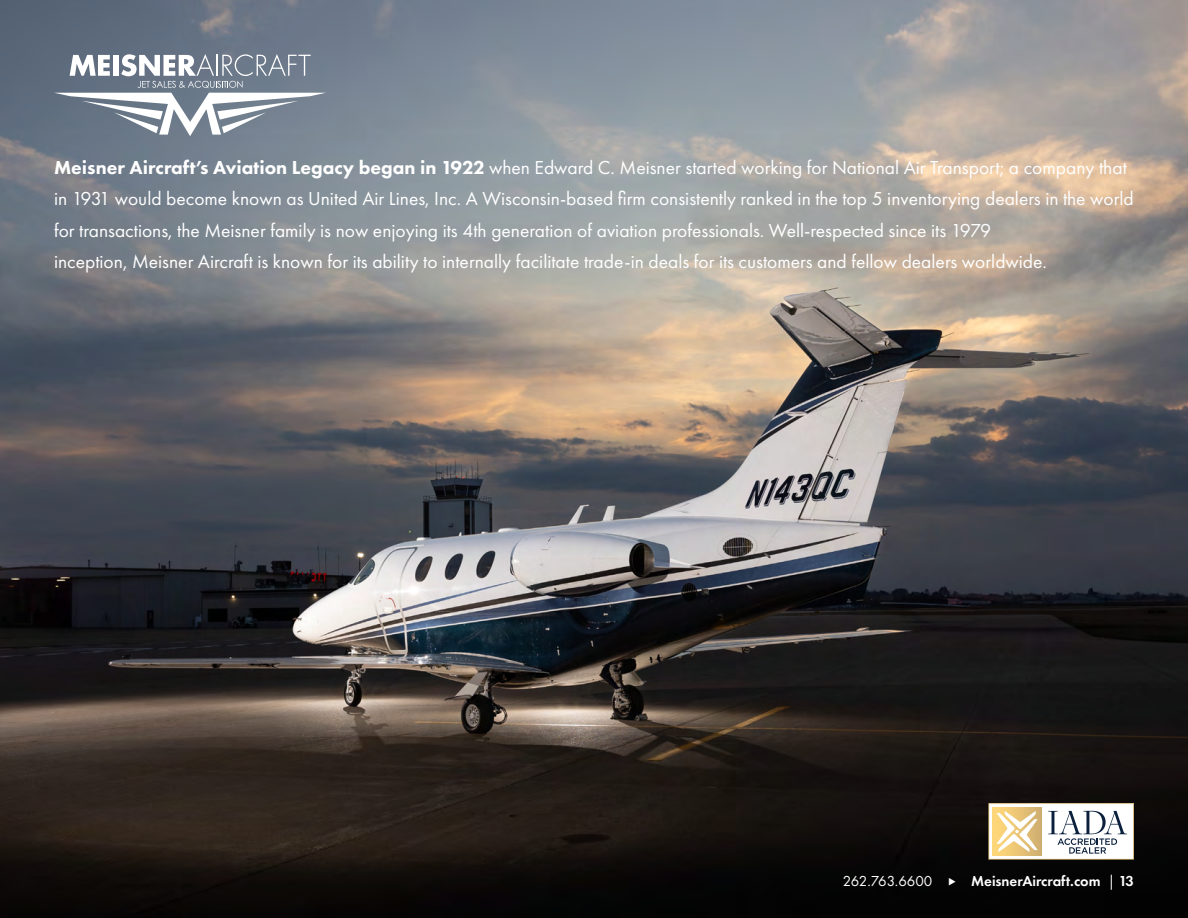
<style>
.page{position:relative;width:1188px;height:918px;background:#fff}
.page>*{position:absolute;margin:0;border:0;box-sizing:border-box;transform-origin:0 0}
.t1{font:19.5px/31.5px "Futura PT";color:#fff}
.t2{font:600 15px "Futura PT";color:#fff}
.t3{font:15px "Futura PT";color:#fff}
.s1{font-weight:800}
.s2{font-weight:400}
</style>
<div class="page">
<img style="left:0;top:0;width:1188px;height:918px">
<svg style="left:54px;top:54px;width:272px;height:82px"></svg>
<img style="left:34px;top:674px;width:754px;height:120px">
<svg style="left:988px;top:803px;width:146px;height:57px"></svg>
<svg style="left:949px;top:878px;width:7px;height:7px"></svg>
<p class="t1" style="left:54px;top:151px;width:1081px"><span class="s1">Meisner Aircraft’s Aviation Legacy began in 1922</span> when Edward C. Meisner started working for National Air Transport; a company that in 1931 would become known as United Air Lines, Inc. A Wisconsin-based firm consistently ranked in the top 5 inventorying dealers in the world for transactions, the Meisner family is now enjoying its 4th generation of aviation professionals. Well-respected since its 1979<br>inception, Meisner Aircraft is known for its ability to internally facilitate trade-in deals for its customers and fellow dealers worldwide.</p>
<p class="t3" style="left:843px;top:872px;width:91px">262.763.6600</p>
<p class="t2" style="left:971px;top:871px;width:164px">MeisnerAircraft.com <span class="s2">|</span> 13</p>
</div>
